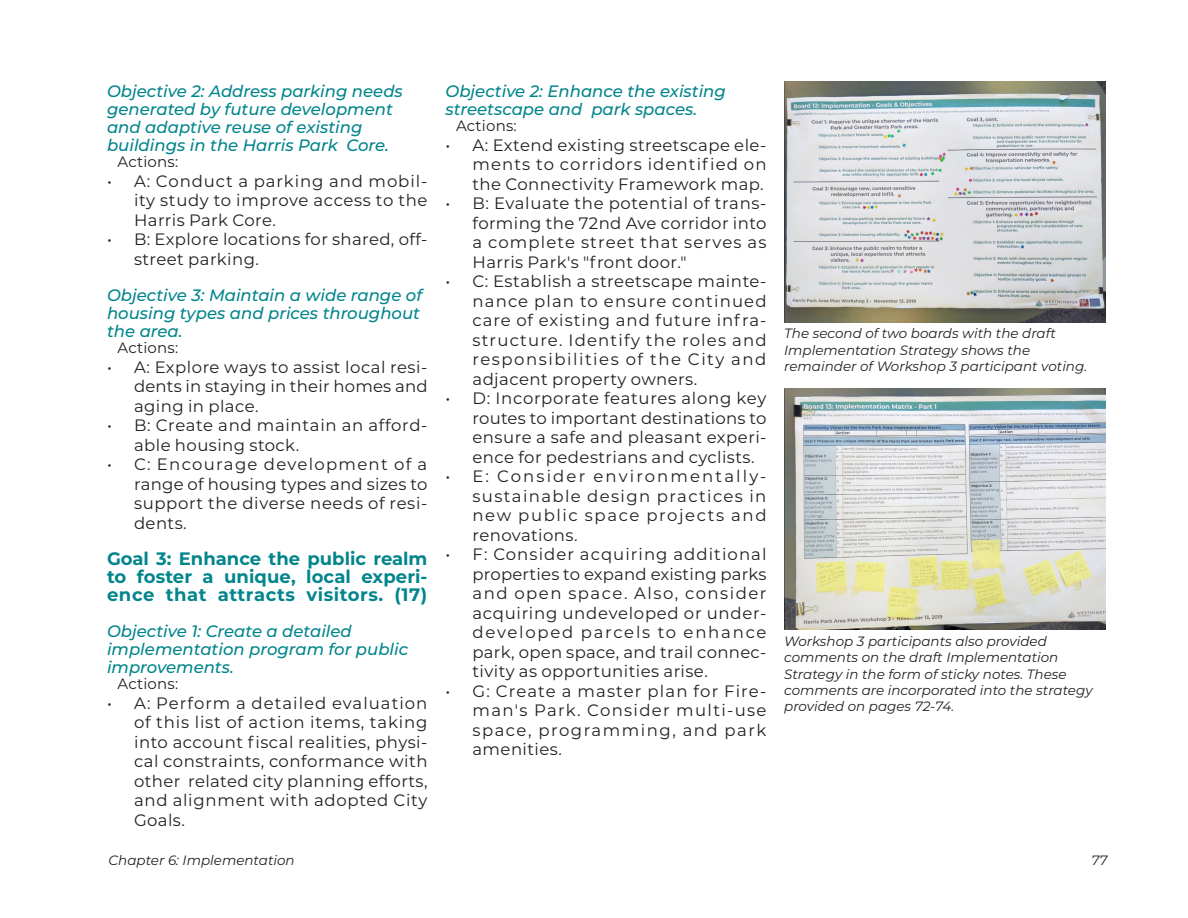
<style>
.page{position:relative;width:1188px;height:918px;background:#fff}
.page>*{position:absolute;margin:0;border:0;box-sizing:border-box;transform-origin:0 0}
.Subhead_2{font:700 18px/18px "Montserrat";letter-spacing:.015em;color:#02858c;text-align:justify}
.t1{font:16.5px/19.5px "Montserrat";letter-spacing:.025em;color:#231f20;text-align:justify}
.Subhead_3{font:italic 500 16.5px/18px "Montserrat";color:#02858c}
.Actions_Intro_Text{font:15px "Montserrat";letter-spacing:.015em;color:#231f20}
.t2{font:italic 13.5px/16.2px "Montserrat";color:#231f20}
</style>
<div class="page">
<img style="left:784px;top:81px;width:322px;height:241px">
<img style="left:784px;top:389px;width:322px;height:241px">
<p class="Subhead_3" style="left:107px;top:81px;width:297px">Objective 2: Address parking needs generated by future development and adaptive reuse of existing buildings in the Harris Park Core.</p>
<p class="Actions_Intro_Text" style="left:118px;top:152px;width:62px">Actions:</p>
<p class="t1" style="left:134px;top:171px;width:295px;text-indent:-27px">• A: Conduct a parking and mobil&shy;ity study to improve access to the Harris Park Core.</p>
<p class="t1" style="left:134px;top:229px;width:295px;text-indent:-27px">• B: Explore locations for shared, off&shy;street parking.</p>
<p class="Subhead_3" style="left:107px;top:285px;width:317px">Objective 3: Maintain a wide range of housing types and prices throughout the area.</p>
<p class="Actions_Intro_Text" style="left:118px;top:338px;width:62px">Actions:</p>
<p class="t1" style="left:134px;top:357px;width:295px;text-indent:-27px">• A: Explore ways to assist local resi&shy;dents in staying in their homes and aging in place.</p>
<p class="t1" style="left:134px;top:415px;width:295px;text-indent:-27px">• B: Create and maintain an afford&shy;able housing stock.</p>
<p class="t1" style="left:134px;top:454px;width:295px;text-indent:-27px">• C: Encourage development of a range of housing types and sizes to support the diverse needs of resi&shy;dents.</p>
<p class="Subhead_2" style="left:107px;top:549px;width:322px">Goal 3: Enhance the public realm to foster a unique, local experi&shy;ence that attracts visitors. (17)</p>
<p class="Subhead_3" style="left:107px;top:621px;width:303px">Objective 1: Create a detailed implementation program for public improvements.</p>
<p class="Actions_Intro_Text" style="left:118px;top:674px;width:62px">Actions:</p>
<p class="t1" style="left:134px;top:693px;width:295px;text-indent:-27px">• A: Perform a detailed evaluation of this list of action items, taking into account fiscal realities, physi&shy;cal constraints, conformance with other related city planning efforts, and alignment with adopted City Goals.</p>
<p class="Subhead_3" style="left:446px;top:81px;width:282px">Objective 2: Enhance the existing streetscape and park spaces.</p>
<p class="Actions_Intro_Text" style="left:456px;top:116px;width:62px">Actions:</p>
<p class="t1" style="left:472px;top:135px;width:296px;text-indent:-27px">• A: Extend existing streetscape ele&shy;ments to corridors identified on the Connectivity Framework map.</p>
<p class="t1" style="left:472px;top:193px;width:296px;text-indent:-27px">• B: Evaluate the potential of trans&shy;forming the 72nd Ave corridor into a complete street that serves as Harris Park's "front door."</p>
<p class="t1" style="left:472px;top:271px;width:296px;text-indent:-27px">• C: Establish a streetscape mainte&shy;nance plan to ensure continued care of existing and future infra&shy;structure. Identify the roles and responsibilities of the City and adjacent property owners.</p>
<p class="t1" style="left:472px;top:388px;width:296px;text-indent:-27px">• D: Incorporate features along key routes to important destinations to ensure a safe and pleasant experi&shy;ence for pedestrians and cyclists.</p>
<p class="t1" style="left:472px;top:466px;width:296px;text-indent:-27px">• E: Consider environmentally&shy;sustainable design practices in new public space projects and renovations.</p>
<p class="t1" style="left:472px;top:544px;width:296px;text-indent:-27px">• F: Consider acquiring additional properties to expand existing parks and open space. Also, consider acquiring undeveloped or under&shy;developed parcels to enhance park, open space, and trail connec&shy;tivity as opportunities arise.</p>
<p class="t1" style="left:472px;top:681px;width:296px;text-indent:-27px">• G: Create a master plan for Fire&shy;man's Park. Consider multi-use space, programming, and park amenities.</p>
<p class="t2" style="left:784px;top:325px;width:305px">The second of two boards with the draft<br>Implementation Strategy shows the remainder of Workshop 3 participant voting.</p>
<p class="t2" style="left:784px;top:633px;width:310px">Workshop 3 participants also provided comments on the draft Implementation Strategy in the form of sticky notes. These comments are incorporated into the strategy provided on pages 72-74.</p>
<p class="t2" style="left:109px;top:852px;width:188px">Chapter 6: Implementation</p>
<p class="t2" style="left:1092px;top:852px;width:17px">77</p>
</div>
